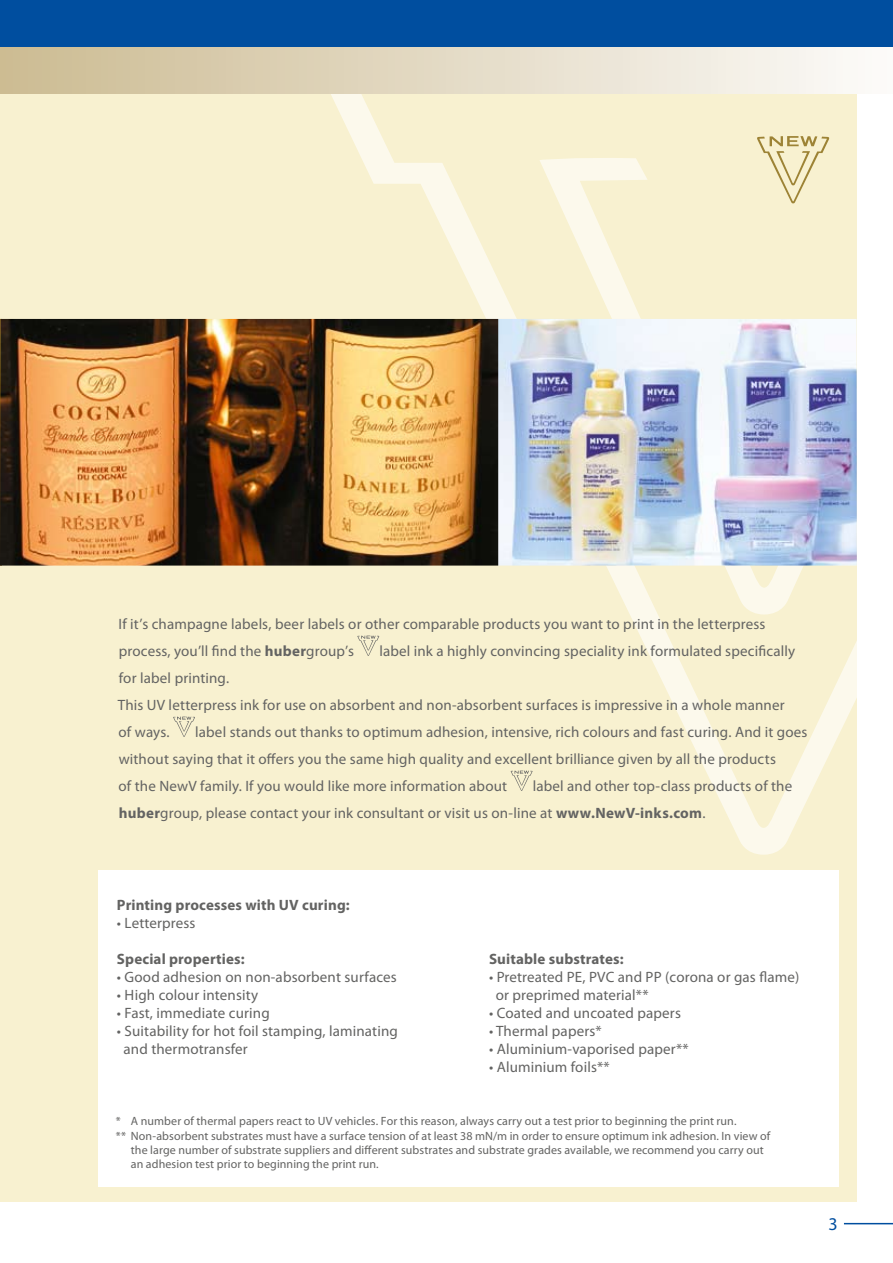
<style>
.page{position:relative;width:893px;height:1263px;background:#fff}
.page>*{position:absolute;margin:0;border:0;box-sizing:border-box;transform-origin:0 0}
.t1{font:18px "Myriad Pro";color:#004e9f}
.t2{font:15px/27px "Myriad Pro";letter-spacing:.01em;color:#636362}
.t3{font:700 15px "Myriad Pro";letter-spacing:.01em;color:#636362}
.t4{font:12px "Myriad Pro";letter-spacing:.005em;color:#636362}
.s1{font-weight:700}
</style>
<div class="page">
<div style="left:0;top:47px;width:857px;height:1154px;background:#f8f1d0"></div>
<svg style="left:281px;top:94px;width:576px;height:761px"></svg>
<svg style="left:539px;top:157px;width:318px;height:457px"></svg>
<div style="left:0;top:47px;width:893px;height:47px;background:linear-gradient(to right,#ccbb92,#fcfbf9)"></div>
<svg style="left:757px;top:136px;width:72px;height:67px"></svg>
<div style="left:0;top:0;width:893px;height:47px;background:#004e9f"></div>
<hr style="left:844px;top:1223px;width:49px;height:1px;background:#004e9f">
<img style="left:0;top:319px;width:857px;height:247px">
<div style="left:98px;top:871px;width:741px;height:316px;background:#fff"></div>
<svg style="left:357px;top:636px;width:22px;height:20px"></svg>
<svg style="left:173px;top:717px;width:22px;height:20px"></svg>
<svg style="left:511px;top:771px;width:22px;height:20px"></svg>
<p class="t2" style="left:119px;top:610px;width:648px">If it’s champagne labels, beer labels or other comparable products you want to print in the letterpress process, you’ll find the <span class="s1">huber</span>group’s</p>
<p class="t2" style="left:379px;top:637px;width:417px">label ink a highly convincing speciality ink formulated specifically</p>
<p class="t2" style="left:118px;top:664px;width:668px">for label printing.<br>This UV letterpress ink for use on absorbent and non-absorbent surfaces is impressive in a whole manner of ways.</p>
<p class="t2" style="left:119px;top:718px;width:690px;text-indent:77px">label stands out thanks to optimum adhesion, intensive, rich colours and fast curing. And it goes without saying that it offers you the same high quality and excellent brilliance given by all the products<br>of the NewV family. If you would like more information about</p>
<p class="t2" style="left:119px;top:772px;width:675px;text-indent:414px">label and other top-class products of the <span class="s1">huber</span>group, please contact your ink consultant or visit us on-line at <span class="s1">www.NewV-inks.com</span>.</p>
<p class="t3" style="left:117px;top:895px;width:234px">Printing processes with UV curing:</p>
<p class="t2" style="left:117px;top:909px;width:80px">• Letterpress</p>
<p class="t3" style="left:117px;top:949px;width:129px">Special properties:</p>
<p class="t2" style="left:117px;top:963px;width:281px">• Good adhesion on non-absorbent surfaces</p>
<p class="t2" style="left:117px;top:981px;width:143px">• High colour intensity</p>
<p class="t2" style="left:117px;top:999px;width:154px">• Fast, immediate curing</p>
<p class="t2" style="left:124px;top:1022px;width:276px;line-height:18px;text-indent:-7px">• Suitability for hot foil stamping, laminating and thermotransfer</p>
<p class="t3" style="left:489px;top:949px;width:136px">Suitable substrates:</p>
<p class="t2" style="left:496px;top:968px;width:305px;line-height:18px;text-indent:-7px">• Pretreated PE, PVC and PP (corona or gas flame) or preprimed material**</p>
<p class="t2" style="left:489px;top:999px;width:193px">• Coated and uncoated papers</p>
<p class="t2" style="left:489px;top:1017px;width:114px">• Thermal papers*</p>
<p class="t2" style="left:489px;top:1035px;width:201px">• Aluminium-vaporised paper**</p>
<p class="t2" style="left:489px;top:1053px;width:122px">• Aluminium foils**</p>
<p class="t4" style="left:116px;top:1114px;width:622px">* A number of thermal papers react to UV vehicles. For this reason, always carry out a test prior to beginning the print run.</p>
<p class="t4" style="left:116px;top:1128px;width:656px">** Non-absorbent substrates must have a surface tension of at least 38 mN/m in order to ensure optimum ink adhesion. In view of</p>
<p class="t4" style="left:131px;top:1143px;width:634px">the large number of substrate suppliers and different substrates and substrate grades available, we recommend you carry out</p>
<p class="t4" style="left:131px;top:1157px;width:249px">an adhesion test prior to beginning the print run.</p>
<p class="t1" style="left:828px;top:1212px;width:11px">3</p>
</div>
